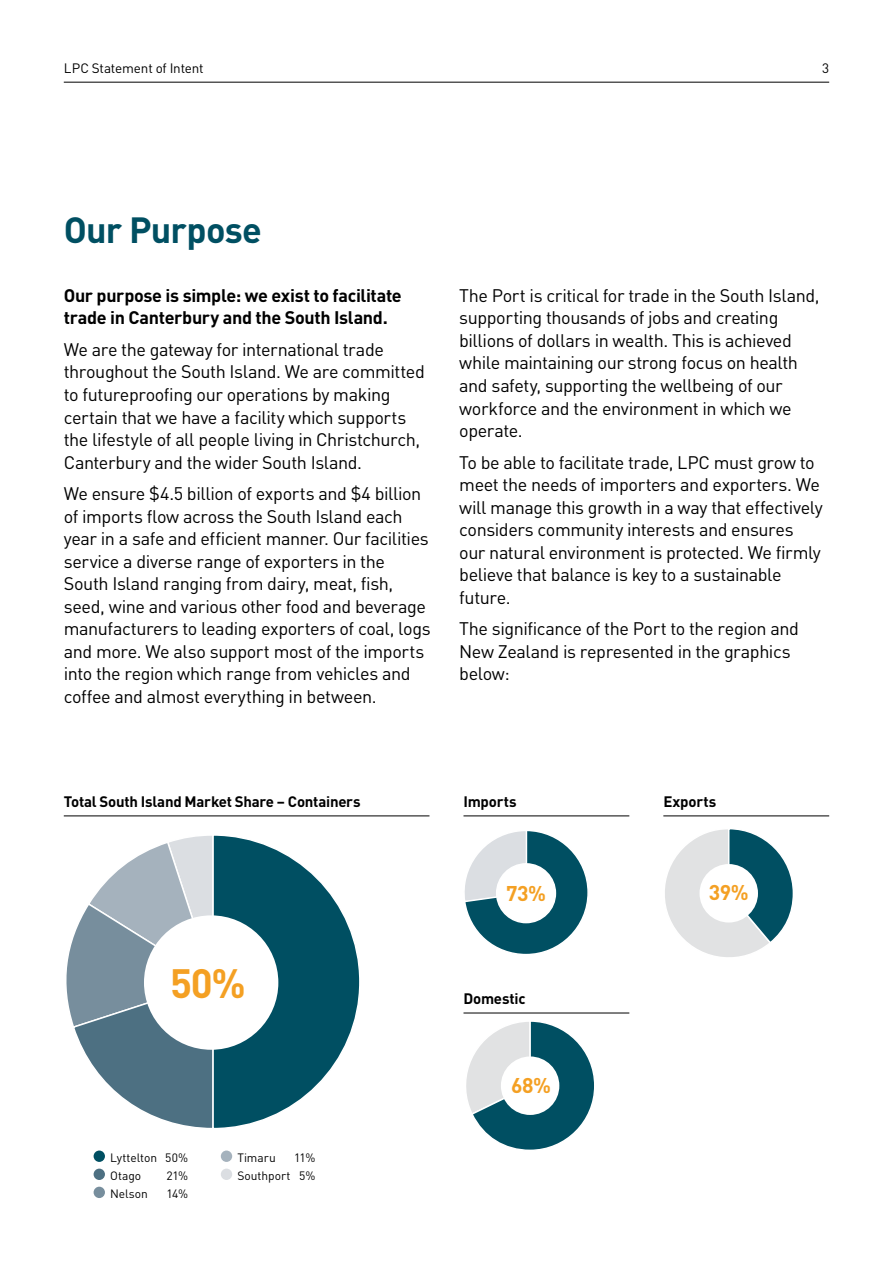
<style>
.page{position:relative;width:893px;height:1263px;background:#fff}
.page>*{position:absolute;margin:0;border:0;box-sizing:border-box;transform-origin:0 0}
.t1{font:700 40.5px "DIN";color:#f4a023}
.t2{font:700 36px "DIN";letter-spacing:-.02em;color:#004f62}
.t3{font:700 21.15px "DIN";color:#f4a023}
.t4{font:18px/22.5px "DIN";letter-spacing:-.025em;color:#000}
.t5{font:700 18px/22.5px "DIN";letter-spacing:-.02em;color:#000}
.t6{font:700 15px "DIN";letter-spacing:-.015em;color:#000}
.t7{font:13.5px "DIN";letter-spacing:-.015em;color:#000}
.t8{font:12px/18px "DIN";letter-spacing:-.005em;color:#000}
</style>
<div class="page">
<hr style="left:64px;top:82px;width:765px;height:1px;background:#000">
<svg style="left:66px;top:835px;width:294px;height:293px"></svg>
<div style="left:144px;top:915px;width:134px;height:135px;background:#fff;border-radius:50%"></div>
<hr style="left:64px;top:816px;width:365px;height:1px;background:#000">
<div style="left:94px;top:1150px;width:11px;height:12px;background:#004f62;border-radius:50%"></div>
<div style="left:94px;top:1168px;width:11px;height:12px;background:#4d7082;border-radius:50%"></div>
<div style="left:94px;top:1187px;width:11px;height:11px;background:#778e9d;border-radius:50%"></div>
<div style="left:221px;top:1150px;width:11px;height:12px;background:#a5b2bd;border-radius:50%"></div>
<div style="left:221px;top:1168px;width:11px;height:12px;background:#dbdee2;border-radius:50%"></div>
<hr style="left:463px;top:816px;width:166px;height:1px;background:#000">
<hr style="left:463px;top:1013px;width:166px;height:1px;background:#000">
<hr style="left:663px;top:816px;width:166px;height:1px;background:#000">
<svg style="left:464px;top:831px;width:124px;height:123px"></svg>
<svg style="left:466px;top:1021px;width:128px;height:129px"></svg>
<div style="left:501px;top:1056px;width:58px;height:59px;background:#fff;border-radius:50%"></div>
<svg style="left:665px;top:829px;width:128px;height:128px"></svg>
<div style="left:699px;top:864px;width:59px;height:58px;background:#fff;border-radius:50%"></div>
<p class="t7" style="left:64px;top:60px;width:141px">LPC Statement of Intent</p>
<p class="t7" style="left:822px;top:60px;width:9px">3</p>
<h2 class="t2" style="left:64px;top:206px;width:200px">Our Purpose</h2>
<p class="t5" style="left:64px;top:283px;width:339px">Our purpose is simple: we exist to facilitate trade in Canterbury and the South Island.</p>
<p class="t4" style="left:64px;top:338px;width:363px">We are the gateway for international trade throughout the South Island. We are committed to futureproofing our operations by making certain that we have a facility which supports the lifestyle of all people living in Christchurch, Canterbury and the wider South Island.</p>
<p class="t4" style="left:64px;top:482px;width:368px">We ensure $4.5 billion of exports and $4 billion of imports flow across the South Island each year in a safe and efficient manner. Our facilities service a diverse range of exporters in the South Island ranging from dairy, meat, fish, seed, wine and various other food and beverage manufacturers to leading exporters of coal, logs and more. We also support most of the imports into the region which range from vehicles and coffee and almost everything in between.</p>
<p class="t4" style="left:459px;top:284px;width:362px">The Port is critical for trade in the South Island, supporting thousands of jobs and creating billions of dollars in wealth. This is achieved while maintaining our strong focus on health and safety, supporting the wellbeing of our workforce and the environment in which we operate.</p>
<p class="t4" style="left:459px;top:450px;width:365px">To be able to facilitate trade, LPC must grow to meet the needs of importers and exporters. We will manage this growth in a way that effectively considers community interests and ensures our natural environment is protected. We firmly believe that balance is key to a sustainable future.</p>
<p class="t4" style="left:459px;top:617px;width:341px">The significance of the Port to the region and<br>New Zealand is represented in the graphics below:</p>
<p class="t6" style="left:64px;top:792px;width:298px">Total South Island Market Share – Containers</p>
<h1 class="t1" style="left:170px;top:956px;width:77px">50%</h1>
<p class="t8" style="left:110px;top:1148px;width:80px">Lyttelton 50%<br>Otago</p>
<p class="t8" style="left:166px;top:1166px;width:23px">21%</p>
<p class="t8" style="left:110px;top:1184px;width:39px">Nelson</p>
<p class="t8" style="left:166px;top:1184px;width:23px">14%</p>
<p class="t8" style="left:237px;top:1148px;width:79px;text-align:right">11%<br>Southport 5%</p>
<p class="t8" style="left:237px;top:1148px;width:40px">Timaru</p>
<p class="t6" style="left:463px;top:792px;width:55px">Imports</p>
<p class="t3" style="left:506px;top:880px;width:41px">73%</p>
<p class="t6" style="left:463px;top:989px;width:64px">Domestic</p>
<p class="t3" style="left:511px;top:1072px;width:41px">68%</p>
<p class="t6" style="left:663px;top:792px;width:54px">Exports</p>
<p class="t3" style="left:709px;top:879px;width:41px">39%</p>
</div>
